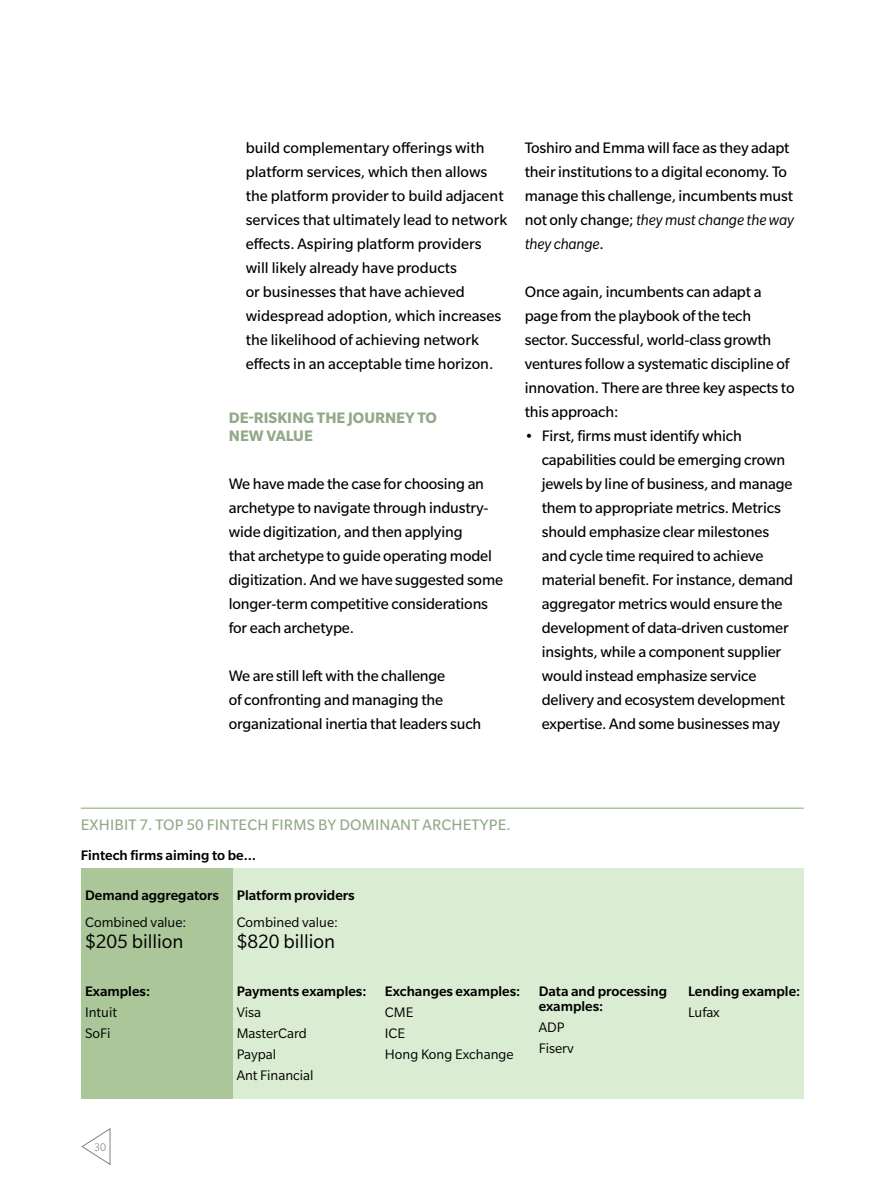
<style>
.page{position:relative;width:893px;height:1188px;background:#fff}
.page>*{position:absolute;margin:0;border:0;box-sizing:border-box;transform-origin:0 0}
.t1{font:21px "Slate Pro";color:#000}
.t2{font:16.5px/24px "Slate Pro";letter-spacing:-.01em;color:#000}
.t3{font:16.5px "Slate Pro";letter-spacing:.01em;color:#93a98a}
.t4{font:700 16.5px/18px "Slate Pro";color:#93a98a}
.t5{font:500 15px/15px "Slate Pro";color:#000}
.t6{font:15px/21px "Slate Pro";color:#000}
.t7{font:300 12px "Slate Pro";color:#808285}
.s1{font-style:italic}
</style>
<div class="page">
<hr style="left:81px;top:807px;width:723px;height:2px;background:#abc699">
<div style="left:232px;top:869px;width:572px;height:230px;background:#daecd1"></div>
<div style="left:81px;top:869px;width:151px;height:230px;background:#abc699"></div>
<svg style="left:81px;top:1128px;width:30px;height:37px"></svg>
<p class="t2" style="left:246px;top:136px;width:263px">build complementary offerings with platform services, which then allows the platform provider to build adjacent services that ultimately lead to network effects. Aspiring platform providers will likely already have products<br>or businesses that have achieved widespread adoption, which increases the likelihood of achieving network effects in an acceptable time horizon.</p>
<p class="t4" style="left:229px;top:409px;width:210px">DE-RISKING THE JOURNEY TO<br>NEW VALUE</p>
<p class="t2" style="left:229px;top:472px;width:276px">We have made the case for choosing an archetype to navigate through industry&shy;wide digitization, and then applying<br>that archetype to guide operating model digitization. And we have suggested some longer-term competitive considerations for each archetype.</p>
<p class="t2" style="left:229px;top:664px;width:254px">We are still left with the challenge<br>of confronting and managing the organizational inertia that leaders such</p>
<p class="t2" style="left:525px;top:136px;width:271px">Toshiro and Emma will face as they adapt their institutions to a digital economy. To manage this challenge, incumbents must not only change; <span class="s1">they must change the way they change</span>.</p>
<p class="t2" style="left:525px;top:280px;width:271px">Once again, incumbents can adapt a page from the playbook of the tech sector. Successful, world-class growth ventures follow a systematic discipline of innovation. There are three key aspects to this approach:</p>
<p class="t2" style="left:542px;top:424px;width:253px;text-indent:-17px">• First, firms must identify which capabilities could be emerging crown jewels by line of business, and manage them to appropriate metrics. Metrics should emphasize clear milestones and cycle time required to achieve material benefit. For instance, demand aggregator metrics would ensure the development of data-driven customer insights, while a component supplier would instead emphasize service delivery and ecosystem development expertise. And some businesses may</p>
<p class="t3" style="left:81px;top:816px;width:27px">Exhibit</p>
<p class="t3" style="left:140px;top:816px;width:373px">7. TOP 50 FINTECH FIRMS BY DOMINANT ARCHETYPE.</p>
<p class="t5" style="left:81px;top:847px;width:177px">Fintech firms aiming to be…</p>
<p class="t5" style="left:237px;top:888px;width:120px">Platform providers</p>
<p class="t6" style="left:237px;top:912px;width:103px">Combined value:</p>
<p class="t1" style="left:237px;top:931px;width:100px">$820 billion</p>
<p class="t5" style="left:85px;top:888px;width:136px">Demand aggregators</p>
<p class="t6" style="left:85px;top:912px;width:103px">Combined value:</p>
<p class="t1" style="left:85px;top:931px;width:100px">$205 billion</p>
<p class="t5" style="left:85px;top:983px;width:67px">Examples:</p>
<p class="t6" style="left:85px;top:1001px;width:34px">Intuit<br>SoFi</p>
<p class="t7" style="left:94px;top:1140px;width:13px">30</p>
<p class="t5" style="left:237px;top:983px;width:131px">Payments examples:</p>
<p class="t6" style="left:237px;top:1001px;width:78px">Visa<br>MasterCard<br>Paypal<br>Ant Financial</p>
<p class="t5" style="left:385px;top:983px;width:137px">Exchanges examples:</p>
<p class="t6" style="left:385px;top:1001px;width:130px">CME<br>ICE<br>Hong Kong Exchange</p>
<p class="t5" style="left:539px;top:983px;width:130px">Data and processing examples:</p>
<p class="t6" style="left:539px;top:1016px;width:37px">ADP<br>Fiserv</p>
<p class="t5" style="left:688px;top:983px;width:114px">Lending example:</p>
<p class="t6" style="left:688px;top:1001px;width:33px">Lufax</p>
</div>
